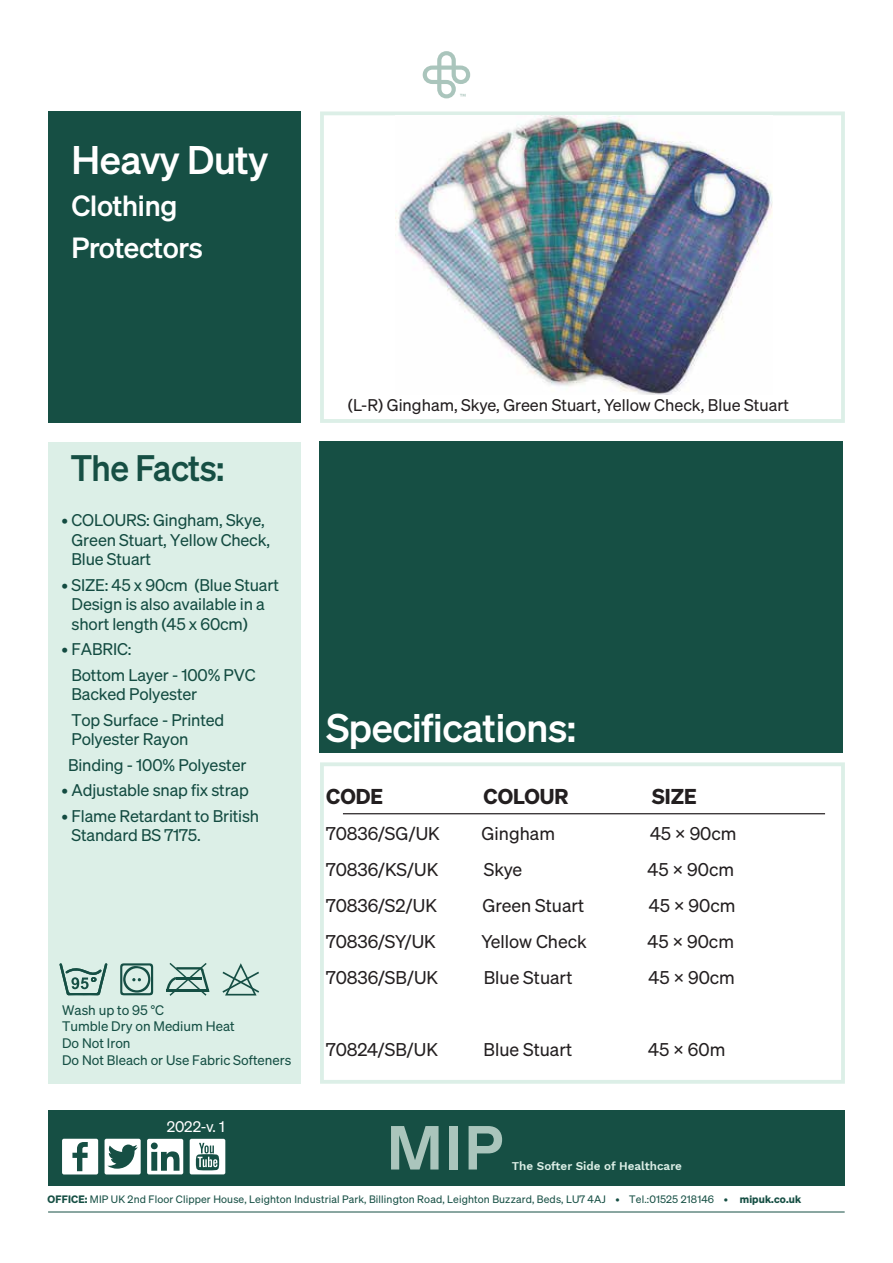
<style>
.page{position:relative;width:893px;height:1263px;background:#fff}
.page>*{position:absolute;margin:0;border:0;box-sizing:border-box;transform-origin:0 0}
.t1{font:39px "Sohne Kraftig";letter-spacing:-.01em;color:#fff}
.t2{font:36px "Sohne Kraftig";letter-spacing:-.01em;color:#164f44;scale:.96 1}
.t3{font:28.5px/42px "Sohne Kraftig";letter-spacing:-.01em;color:#fff}
.t4{font:21px "Sohne Dreiviertelfett";color:#231f20}
.t5{font:18px "Sohne Buch";color:#231f20}
.t6{font:16.5px/19.5px "Sohne Buch";letter-spacing:-.01em;color:#134b41}
.t7{font:16.5px "Sohne Buch";color:#231f20}
.t8{font:15px "Sohne Buch";color:#fff}
.t9{font:13.5px/16.6px "Sohne Buch";color:#154f44}
.t10{font:600 11.7px "Work Sans";color:#dcefe7}
.t11{font:10.5px "Sohne Buch";letter-spacing:.01em;color:#164f44}
.s1{font-family:"Sohne Dreiviertelfett"}
</style>
<div class="page">
<div style="left:48px;top:111px;width:253px;height:312px;background:#164f44"></div>
<svg style="left:320px;top:111px;width:525px;height:312px"></svg>
<div style="left:48px;top:442px;width:253px;height:642px;background:#dcefe7"></div>
<div style="left:319px;top:441px;width:524px;height:311px;background:#164f44"></div>
<svg style="left:320px;top:762px;width:525px;height:322px"></svg>
<hr style="left:343px;top:813px;width:482px;height:1px;background:#231f20">
<div style="left:48px;top:1110px;width:797px;height:76px;background:#164f44"></div>
<svg style="left:391px;top:1126px;width:48px;height:43px"></svg>
<div style="left:449px;top:1126px;width:9px;height:43px;background:#aac5bc"></div>
<svg style="left:469px;top:1126px;width:33px;height:43px"></svg>
<hr style="left:48px;top:1212px;width:797px;height:1px;background:#164f44">
<svg style="left:423px;top:51px;width:47px;height:47px"></svg>
<svg style="left:105px;top:1139px;width:36px;height:35px"></svg>
<svg style="left:62px;top:1139px;width:36px;height:35px"></svg>
<svg style="left:147px;top:1139px;width:36px;height:35px"></svg>
<svg style="left:190px;top:1139px;width:35px;height:35px"></svg>
<svg style="left:120px;top:963px;width:33px;height:32px"></svg>
<svg style="left:222px;top:963px;width:37px;height:32px"></svg>
<svg style="left:166px;top:963px;width:44px;height:33px"></svg>
<svg style="left:59px;top:963px;width:49px;height:32px"></svg>
<img style="left:396px;top:115px;width:376px;height:280px">
<h1 class="t1" style="left:72px;top:136px;width:198px">Heavy Duty</h1>
<h3 class="t3" style="left:72px;top:184px;width:133px">Clothing<br>Protectors</h3>
<h2 class="t2" style="left:71px;top:446px;width:161px">The Facts:</h2>
<p class="t6" style="left:72px;top:510px;width:200px;text-indent:-10px">• COLOURS: Gingham, Skye,<br>Green Stuart, Yellow Check,<br>Blue Stuart</p>
<p class="t6" style="left:72px;top:575px;width:209px;text-indent:-10px">• SIZE: 45 x 90cm (Blue Stuart<br>Design is also available in a short length (45 x 60cm)</p>
<p class="t6" style="left:71px;top:636px;width:186px;line-height:25.5px;text-indent:-10px">• FABRIC:<br>Bottom Layer - 100% PVC</p>
<p class="t6" style="left:71px;top:681px;width:154px;line-height:25.5px">Backed Polyester<br>Top Surface - Printed</p>
<p class="t6" style="left:68px;top:726px;width:180px;line-height:25.5px">Polyester Rayon<br>Binding - 100% Polyester</p>
<p class="t6" style="left:61px;top:780px;width:189px">• Adjustable snap fix strap</p>
<p class="t6" style="left:72px;top:805px;width:189px;text-indent:-10px">• Flame Retardant to British<br>Standard BS 7175.</p>
<p class="t9" style="left:62px;top:1001px;width:231px">Wash up to 95 °C<br>Tumble Dry on Medium Heat<br>Do Not Iron<br>Do Not Bleach or Use Fabric Softeners</p>
<p class="t8" style="left:167px;top:1118px;width:60px">2022-v. 1</p>
<p class="t7" style="left:348px;top:395px;width:443px">(L-R) Gingham, Skye, Green Stuart, Yellow Check, Blue Stuart</p>
<h1 class="t1" style="left:326px;top:704px;width:251px">Specifications:</h1>
<p class="t4" style="left:326px;top:783px;width:58px">CODE</p>
<p class="t4" style="left:484px;top:783px;width:87px">COLOUR</p>
<p class="t4" style="left:652px;top:783px;width:46px">SIZE</p>
<p class="t5" style="left:326px;top:822px;width:115px">70836/SG/UK</p>
<p class="t5" style="left:482px;top:822px;width:75px">Gingham</p>
<p class="t5" style="left:650px;top:822px;width:88px">45 × 90cm</p>
<p class="t5" style="left:326px;top:858px;width:113px">70836/KS/UK</p>
<p class="t5" style="left:484px;top:858px;width:40px">Skye</p>
<p class="t5" style="left:648px;top:858px;width:88px">45 × 90cm</p>
<p class="t5" style="left:326px;top:894px;width:112px">70836/S2/UK</p>
<p class="t5" style="left:483px;top:894px;width:103px">Green Stuart</p>
<p class="t5" style="left:649px;top:894px;width:88px">45 × 90cm</p>
<p class="t5" style="left:326px;top:930px;width:111px">70836/SY/UK</p>
<p class="t5" style="left:481px;top:930px;width:107px">Yellow Check</p>
<p class="t5" style="left:647px;top:930px;width:88px">45 × 90cm</p>
<p class="t5" style="left:326px;top:966px;width:113px">70836/SB/UK</p>
<p class="t5" style="left:484px;top:966px;width:90px">Blue Stuart</p>
<p class="t5" style="left:648px;top:966px;width:88px">45 × 90cm</p>
<p class="t5" style="left:326px;top:1038px;width:113px">70824/SB/UK</p>
<p class="t5" style="left:484px;top:1038px;width:90px">Blue Stuart</p>
<p class="t5" style="left:648px;top:1038px;width:79px">45 × 60m</p>
<p class="t10" style="left:512px;top:1156px;width:171px">The Softer Side of Healthcare</p>
<p class="t11" style="left:48px;top:1193px;width:755px"><span class="s1">OFFICE:</span> MIP UK 2nd Floor Clipper House, Leighton Industrial Park, Billington Road, Leighton Buzzard, Beds, LU7 4AJ • Tel.:01525 218146 • <span class="s1">mipuk.co.uk</span></p>
</div>
